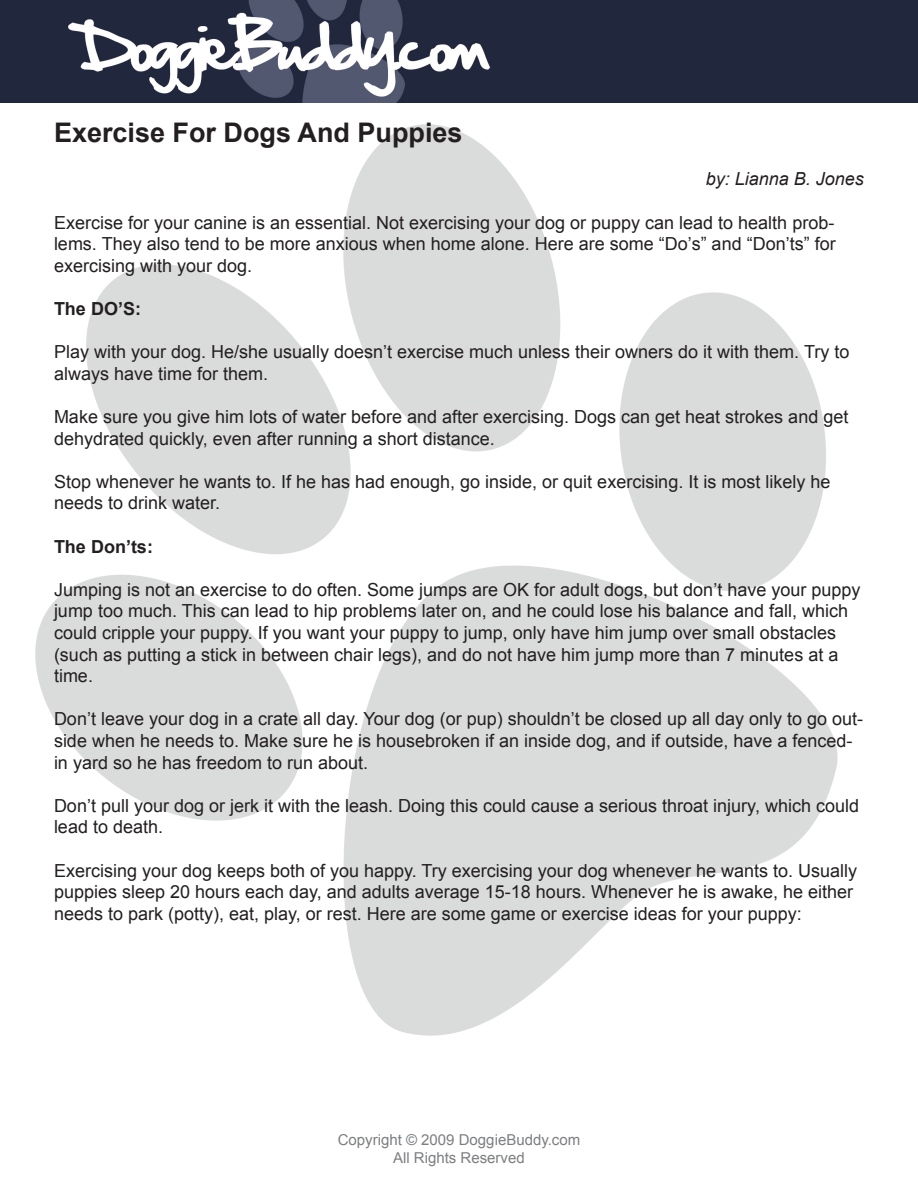
<style>
.page{position:relative;width:918px;height:1188px;background:#fff}
.page>*{position:absolute;margin:0;border:0;box-sizing:border-box;transform-origin:0 0}
.t1{font:700 27px "Arial";color:#231f20}
.t2{font:18px/21.6px "Arial";color:#231f20}
.t3{font:700 18px "Arial";color:#231f20}
.t4{font:italic 18px "Arial";color:#231f20}
.t5{font:15px "Arial";color:#7c7e81}
</style>
<div class="page">
<img style="left:0;top:102px;width:918px;height:934px">
<img style="left:0;top:0;width:918px;height:102px">
<p class="t1" style="left:54px;top:115px;width:410px">Exercise For Dogs And Puppies</p>
<p class="t4" style="left:706px;top:168px;width:160px">by: Lianna B. Jones</p>
<p class="t2" style="left:54px;top:212px;width:783px;text-align:justify">Exercise for your canine is an essential. Not exercising your dog or puppy can lead to health prob&shy;lems. They also tend to be more anxious when home alone. Here are some “Do’s” and “Don’ts” for exercising with your dog.</p>
<p class="t3" style="left:54px;top:297px;width:89px">The DO’S:</p>
<p class="t2" style="left:54px;top:341px;width:797px">Play with your dog. He/she usually doesn’t exercise much unless their owners do it with them. Try to always have time for them.</p>
<p class="t2" style="left:54px;top:406px;width:796px">Make sure you give him lots of water before and after exercising. Dogs can get heat strokes and get dehydrated quickly, even after running a short distance.</p>
<p class="t2" style="left:54px;top:471px;width:778px">Stop whenever he wants to. If he has had enough, go inside, or quit exercising. It is most likely he needs to drink water.</p>
<p class="t3" style="left:54px;top:535px;width:100px">The Don’ts:</p>
<p class="t2" style="left:54px;top:579px;width:808px">Jumping is not an exercise to do often. Some jumps are OK for adult dogs, but don’t have your puppy jump too much. This can lead to hip problems later on, and he could lose his balance and fall, which could cripple your puppy. If you want your puppy to jump, only have him jump over small obstacles (such as putting a stick in between chair legs), and do not have him jump more than 7 minutes at a time.</p>
<p class="t2" style="left:54px;top:709px;width:811px">Don’t leave your dog in a crate all day. Your dog (or pup) shouldn’t be closed up all day only to go out&shy;side when he needs to. Make sure he is housebroken if an inside dog, and if outside, have a fenced&shy;in yard so he has freedom to run about.</p>
<p class="t2" style="left:54px;top:795px;width:807px">Don’t pull your dog or jerk it with the leash. Doing this could cause a serious throat injury, which could lead to death.</p>
<p class="t2" style="left:54px;top:860px;width:805px">Exercising your dog keeps both of you happy. Try exercising your dog whenever he wants to. Usually puppies sleep 20 hours each day, and adults average 15-18 hours. Whenever he is awake, he either needs to park (potty), eat, play, or rest. Here are some game or exercise ideas for your puppy:</p>
<p class="t5" style="left:338px;top:1130px;width:244px">Copyright © 2009 DoggieBuddy.com</p>
<p class="t5" style="left:393px;top:1148px;width:133px">All Rights Reserved</p>
</div>
